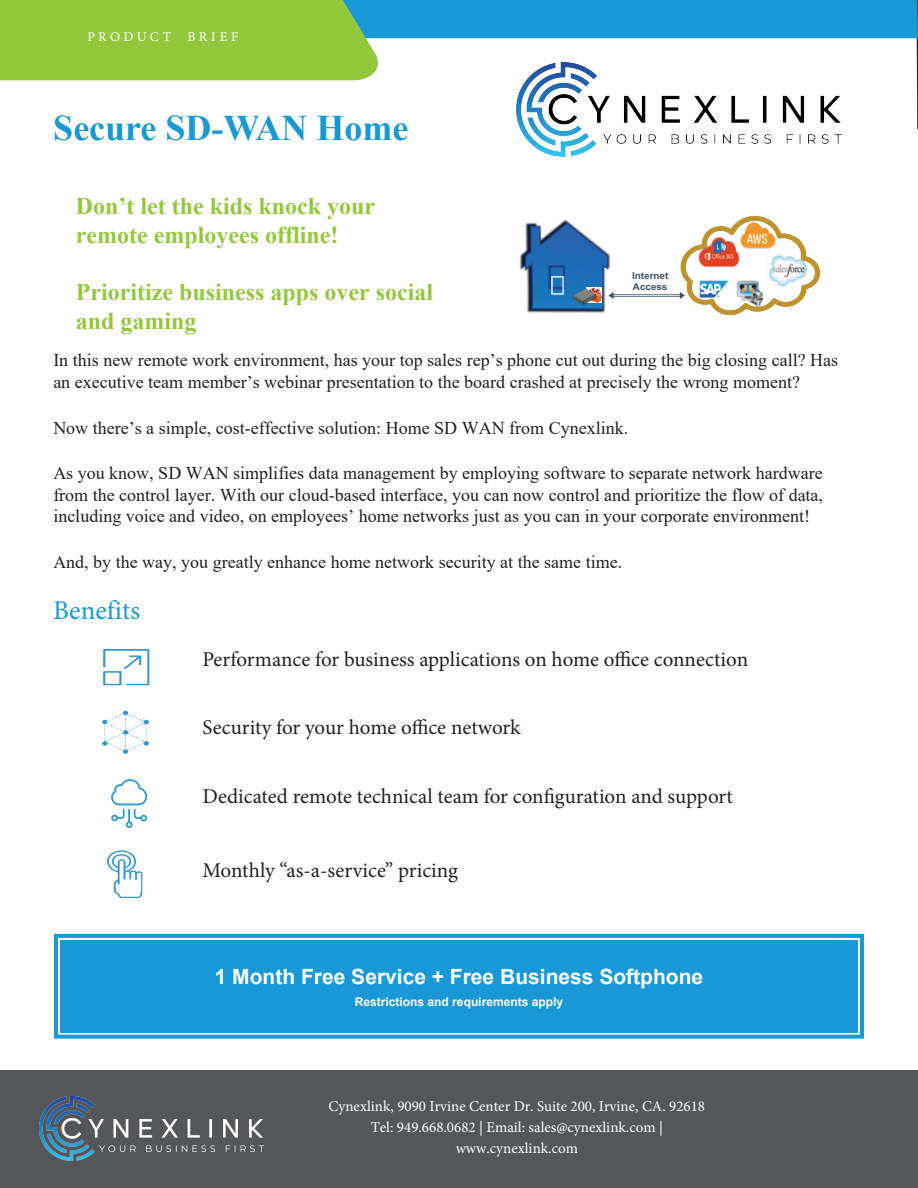
<style>
.page{position:relative;width:918px;height:1188px;background:#fff}
.page>*{position:absolute;margin:0;border:0;box-sizing:border-box;transform-origin:0 0}
.t1{font:700 36px "Times New Roman";color:#1899d6}
.t2{font:27px "Minion Pro";color:#1899d6}
.t3{font:700 24px/28.8px "Times New Roman";color:#94c83c}
.t4{font:21px "Minion Pro";letter-spacing:-.005em;color:#231f20}
.t5{font:700 21px "Arial";color:#fff}
.t6{font:18px/21.6px "Times New Roman";color:#231f20}
.t7{font:15px/21px "Minion Pro";color:#fff;text-align:center}
.t8{font:13.5px "Minion Pro";letter-spacing:.25em;color:#fff}
.t9{font:700 12px "Arial";color:#fff}
.t10{font:700 9.6px/11.2px "Arial";letter-spacing:-.005em;color:#43546a}
</style>
<div class="page">
<div style="left:0;top:1070px;width:918px;height:118px;background:#54565a"></div>
<img style="left:103px;top:649px;width:47px;height:37px">
<svg style="left:54px;top:933px;width:810px;height:106px;background:#259ed8"></svg>
<div style="left:62px;top:942px;width:794px;height:89px;border:4px solid #1899d6"></div>
<img style="left:102px;top:710px;width:47px;height:44px">
<img style="left:111px;top:779px;width:37px;height:48px">
<img style="left:519px;top:219px;width:90px;height:94px">
<svg style="left:609px;top:226px;width:211px;height:89px"></svg>
<img style="left:726px;top:215px;width:62px;height:55px">
<img style="left:597px;top:288px;width:5px;height:14px">
<img style="left:572px;top:288px;width:25px;height:18px">
<img style="left:107px;top:850px;width:36px;height:48px">
<img style="left:516px;top:81px;width:326px;height:76px">
<img style="left:40px;top:1096px;width:224px;height:64px">
<svg style="left:0;top:0;width:918px;height:81px"></svg>
<p class="t8" style="left:87px;top:28px;width:152px">PRODUCT BRIEF</p>
<h1 class="t1" style="left:53px;top:103px;width:357px">Secure SD-WAN Home</h1>
<h3 class="t3" style="left:76px;top:191px;width:301px">Don’t let the kids knock your remote employees offline!</h3>
<h3 class="t3" style="left:76px;top:277px;width:359px">Prioritize business apps over social and gaming</h3>
<p class="t10" style="left:632px;top:270px;width:38px">Internet<br>Access</p>
<p class="t6" style="left:53px;top:349px;width:786px">In this new remote work environment, has your top sales rep’s phone cut out during the big closing call? Has an executive team member’s webinar presentation to the board crashed at precisely the wrong moment?</p>
<p class="t6" style="left:53px;top:416px;width:576px">Now there’s a simple, cost-effective solution: Home SD WAN from Cynexlink.</p>
<p class="t6" style="left:53px;top:462px;width:771px;text-align:justify">As you know, SD WAN simplifies data management by employing software to separate network hardware from the control layer. With our cloud-based interface, you can now control and prioritize the flow of data, including voice and video, on employees’ home networks just as you can in your corporate environment!</p>
<p class="t6" style="left:53px;top:551px;width:570px">And, by the way, you greatly enhance home network security at the same time.</p>
<h2 class="t2" style="left:53px;top:593px;width:88px">Benefits</h2>
<p class="t4" style="left:202px;top:645px;width:547px">Performance for business applications on home office connection</p>
<p class="t4" style="left:202px;top:713px;width:320px">Security for your home office network</p>
<p class="t4" style="left:202px;top:782px;width:532px">Dedicated remote technical team for configuration and support</p>
<p class="t4" style="left:202px;top:856px;width:257px">Monthly “as-a-service” pricing</p>
<p class="t5" style="left:215px;top:963px;width:490px">1 Month Free Service + Free Business Softphone</p>
<p class="t9" style="left:355px;top:994px;width:210px">Restrictions and requirements apply</p>
<p class="t7" style="left:329px;top:1095px;width:378px">Cynexlink, 9090 Irvine Center Dr. Suite 200, Irvine, CA. 92618<br>Tel: 949.668.0682 | Email: sales@cynexlink.com | www.cynexlink.com</p>
</div>
